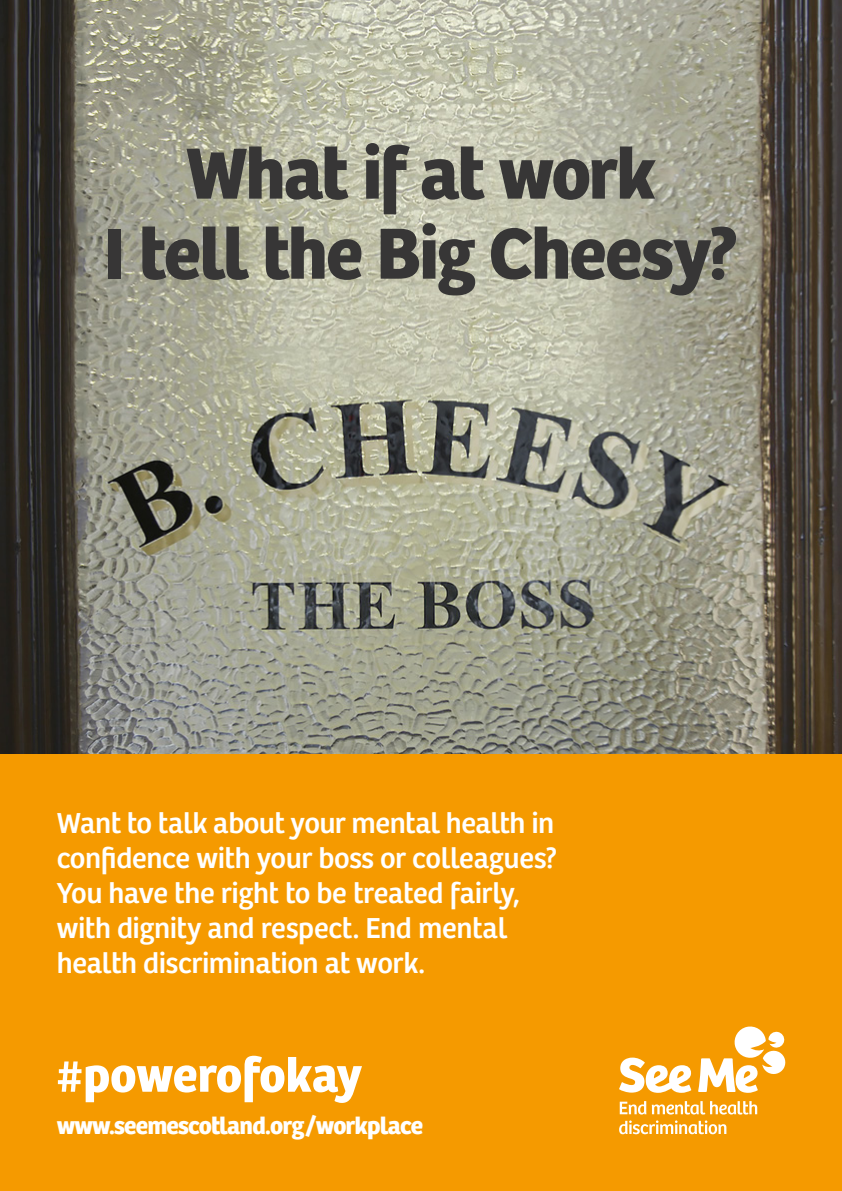
<style>
.page{position:relative;width:842px;height:1191px;background:#fff}
.page>*{position:absolute;margin:0;border:0;box-sizing:border-box;transform-origin:0 0}
.t1{font:700 75px/80px "Bree";letter-spacing:-.025em;color:#373636;text-align:center}
.t2{font:700 50px "Bree";color:#fff}
.t3{font:30px/35px "Bree";letter-spacing:-.01em;color:#fff}
.t4{font:700 25px "Bree";letter-spacing:-.03em;color:#fff}
</style>
<div class="page">
<img style="left:0;top:0;width:842px;height:754px">
<div style="left:0;top:754px;width:842px;height:437px;background:#f59a00"></div>
<svg style="left:620px;top:1101px;width:26px;height:13px"></svg>
<svg style="left:652px;top:1101px;width:105px;height:13px"></svg>
<svg style="left:619px;top:1120px;width:107px;height:14px"></svg>
<svg style="left:619px;top:1057px;width:72px;height:35px"></svg>
<svg style="left:698px;top:1026px;width:87px;height:66px"></svg>
<h1 class="t1" style="left:103px;top:134px;width:637px">What if at work<br>I tell the Big Cheesy?</h1>
<p class="t3" style="left:57px;top:805px;width:502px">Want to talk about your mental health in confidence with your boss or colleagues?<br>You have the right to be treated fairly, with dignity and respect. End mental health discrimination at work.</p>
<h2 class="t2" style="left:57px;top:1044px;width:307px">#powerofokay</h2>
<p class="t4" style="left:57px;top:1110px;width:368px">www.seemescotland.org/workplace</p>
</div>
